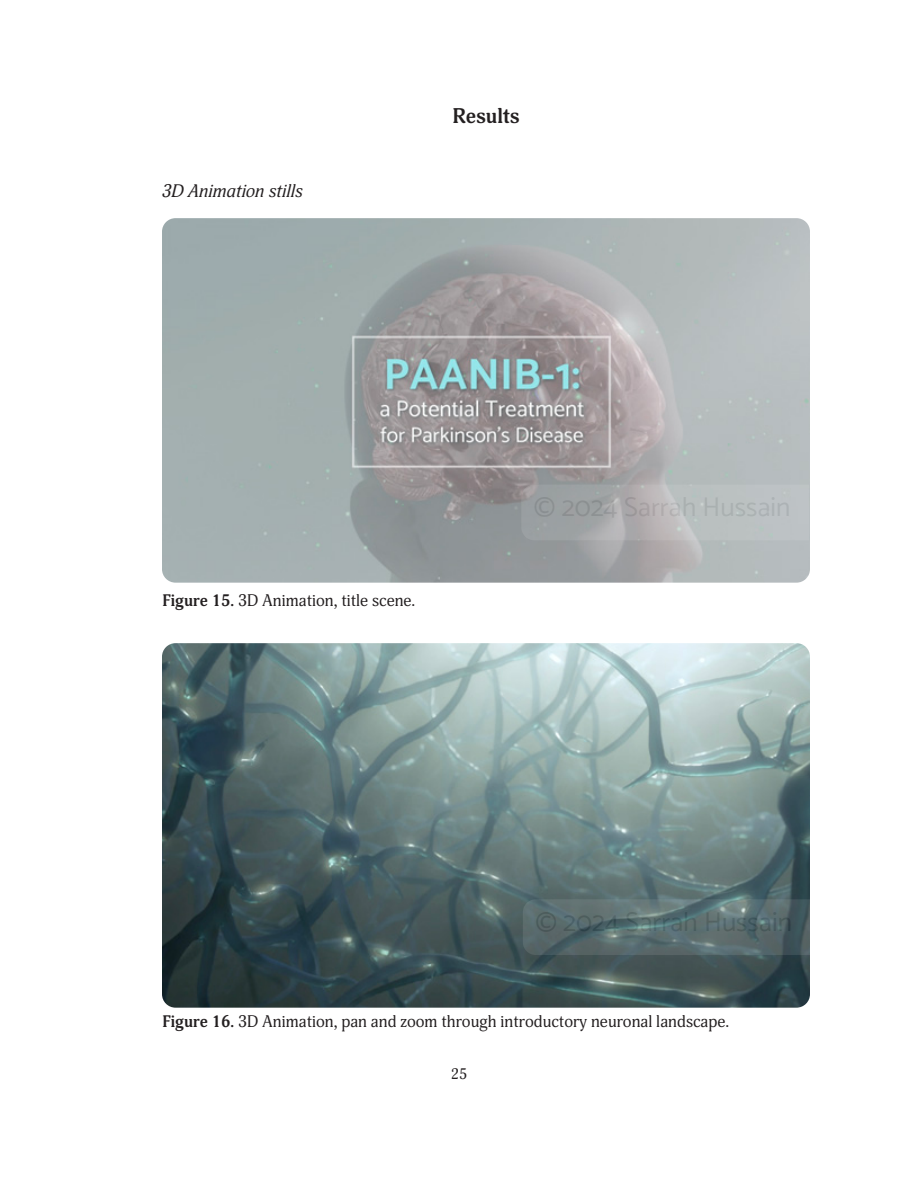
<style>
.page{position:relative;width:918px;height:1188px;background:#fff}
.page>*{position:absolute;margin:0;border:0;box-sizing:border-box;transform-origin:0 0}
.Main_Section_Headers{font:700 21px "Adonis";color:#231f20}
.Body_Text{font:italic 18px "Adonis";letter-spacing:-.015em;color:#231f20}
.Footnotes{font:16.5px "Adonis";color:#231f20}
.t1{font:15px "Adonis";color:#231f20}
.s1{font-weight:700}
</style>
<div class="page">
<img style="left:162px;top:218px;width:648px;height:365px">
<img style="left:162px;top:643px;width:648px;height:365px">
<svg style="left:521px;top:485px;width:288px;height:55px;background:#b0b3b5"></svg>
<svg style="left:523px;top:899px;width:287px;height:56px;background:#5a6d70"></svg>
<p class="Body_Text" style="left:162px;top:180px;width:142px">3D Animation stills</p>
<p class="Main_Section_Headers" style="left:452px;top:104px;width:69px">Results</p>
<p class="Footnotes" style="left:162px;top:591px;width:255px"><span class="s1">Figure 15.</span> 3D Animation, title scene.</p>
<p class="Footnotes" style="left:162px;top:1012px;width:569px"><span class="s1">Figure 16.</span> 3D Animation, pan and zoom through introductory neuronal landscape.</p>
<p class="t1" style="left:451px;top:1065px;width:18px">25</p>
</div>
